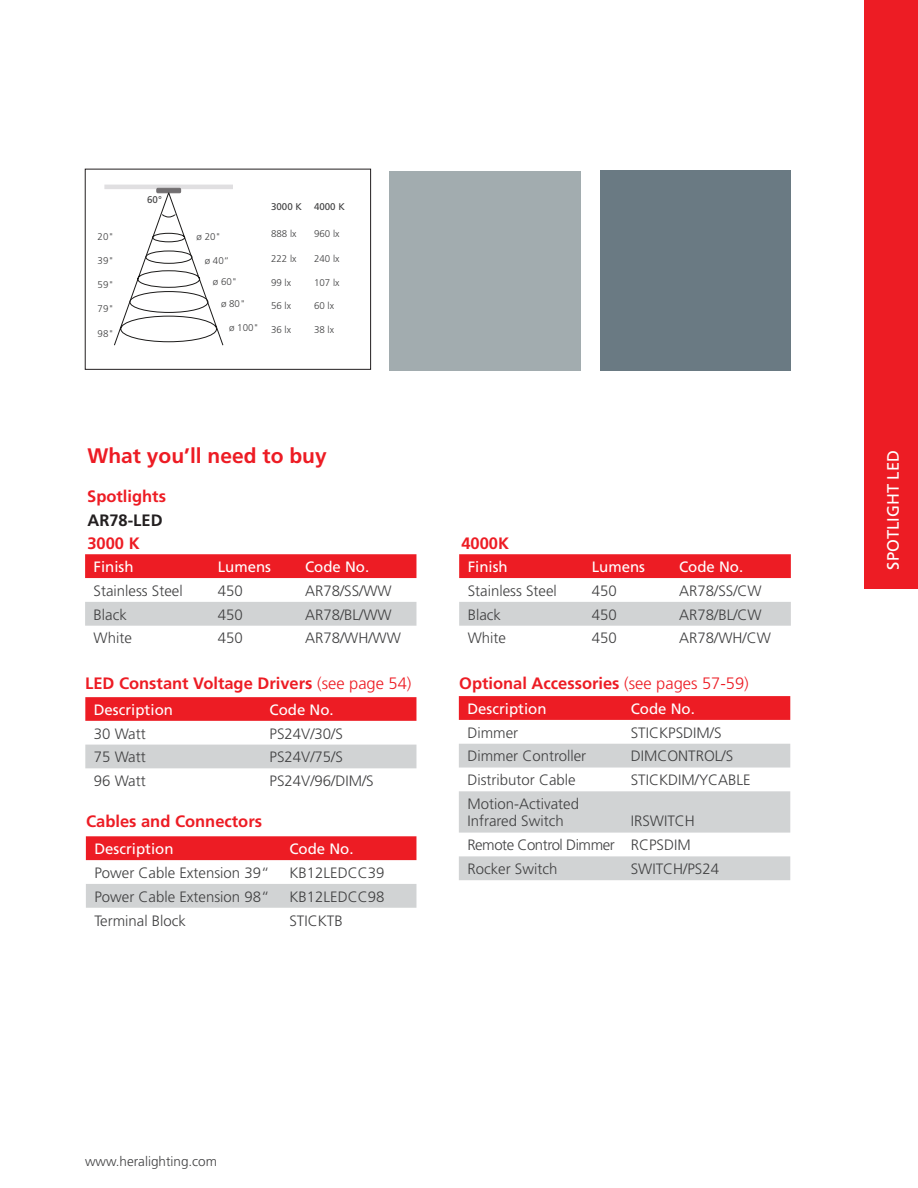
<style>
.page{position:relative;width:918px;height:1188px;background:#fff}
.page>*{position:absolute;margin:0;border:0;box-sizing:border-box;transform-origin:0 0}
.Überschrift{font:700 21px "Frutiger";color:#ed1c24}
.Überschrift2{font:700 16.5px "Frutiger";color:#ed1c24}
.Tabelle{font:700 16.5px "Frutiger";color:#ed1c24}
.t1{font:16.5px "Frutiger";color:#fff}
.Überschrift2-2{font:700 16.5px "Frutiger";color:#231f20}
.Tabelle-2{font:300 15px/16.5px "Frutiger";color:#414142}
.Text{font:300 15px "Frutiger";color:#414142}
.Tabelle-3{font:15px "Frutiger";color:#fff}
.Tabelle-4{font:300 15px "Frutiger";letter-spacing:-.03em;color:#414142}
.E-Mail{font:300 13.5px "Frutiger";color:#414142}
.subhead{font:300 9.75px "Frutiger";color:#414142}
.subhead-2{font:9.75px "Frutiger";color:#414142}
.s1{font-weight:300}
</style>
<div class="page">
<div style="left:85px;top:554px;width:331px;height:24px;background:#ed1c24"></div>
<div style="left:85px;top:602px;width:331px;height:24px;background:#d1d3d4"></div>
<svg style="left:459px;top:696px;width:331px;height:24px;background:#ed1d25"></svg>
<svg style="left:459px;top:744px;width:331px;height:136px;fill:#d1d3d4"></svg>
<div style="left:85px;top:169px;width:286px;height:201px;border:1px solid #231f20"></div>
<div style="left:86px;top:836px;width:330px;height:24px;background:#ed1c24"></div>
<div style="left:86px;top:884px;width:330px;height:24px;background:#d1d3d4"></div>
<div style="left:600px;top:171px;width:190px;height:200px;background:#6a7a83"></div>
<div style="left:459px;top:554px;width:332px;height:24px;background:#ed1c24"></div>
<div style="left:459px;top:602px;width:332px;height:24px;background:#d1d3d4"></div>
<svg style="left:85px;top:697px;width:331px;height:24px;background:#ed1f27"></svg>
<div style="left:85px;top:745px;width:331px;height:23px;background:#d1d3d4"></div>
<div style="left:390px;top:171px;width:191px;height:200px;background:#a2acaf"></div>
<div style="left:105px;top:185px;width:128px;height:4px;border:1px solid #e0dfe1"></div>
<div style="left:157px;top:188px;width:24px;height:5px;background:#726f71"></div>
<div style="left:157px;top:188px;width:24px;height:5px;border:1px solid #726f71"></div>
<svg style="left:114px;top:192px;width:109px;height:153px"></svg>
<div style="left:864px;top:0;width:54px;height:589px;background:#ed1c24"></div>
<p class="subhead" style="left:98px;top:231px;width:18px">20"</p>
<p class="subhead" style="left:98px;top:255px;width:18px">39"</p>
<p class="subhead" style="left:98px;top:279px;width:18px">59"</p>
<p class="subhead" style="left:98px;top:304px;width:18px">79"</p>
<p class="subhead" style="left:98px;top:328px;width:18px">98"</p>
<p class="subhead-2" style="left:147px;top:194px;width:16px">60°</p>
<p class="subhead" style="left:197px;top:231px;width:26px">ø 20"</p>
<p class="subhead" style="left:205px;top:255px;width:26px">ø 40“</p>
<p class="subhead" style="left:213px;top:276px;width:26px">ø 60"</p>
<p class="subhead" style="left:221px;top:298px;width:26px">ø 80"</p>
<p class="subhead" style="left:229px;top:322px;width:31px">ø 100"</p>
<p class="subhead-2" style="left:271px;top:200px;width:32px">3000 K</p>
<p class="subhead-2" style="left:314px;top:200px;width:32px">4000 K</p>
<p class="subhead" style="left:271px;top:229px;width:27px">888 lx</p>
<p class="subhead" style="left:271px;top:253px;width:27px">222 lx</p>
<p class="subhead" style="left:271px;top:277px;width:22px">99 lx</p>
<p class="subhead" style="left:271px;top:300px;width:22px">56 lx</p>
<p class="subhead" style="left:271px;top:324px;width:22px">36 lx</p>
<p class="subhead" style="left:314px;top:229px;width:27px">960 lx</p>
<p class="subhead" style="left:314px;top:253px;width:27px">240 lx</p>
<p class="subhead" style="left:314px;top:277px;width:27px">107 lx</p>
<p class="subhead" style="left:314px;top:300px;width:22px">60 lx</p>
<p class="subhead" style="left:314px;top:324px;width:22px">38 lx</p>
<p class="Überschrift" style="left:87px;top:444px;width:241px">What you’ll need to buy</p>
<p class="Überschrift2" style="left:87px;top:487px;width:80px">Spotlights</p>
<p class="Überschrift2-2" style="left:87px;top:511px;width:77px">AR78-LED</p>
<p class="Überschrift2" style="left:87px;top:534px;width:54px">3000 K</p>
<p class="Überschrift2" style="left:461px;top:534px;width:49px">4000K</p>
<p class="Tabelle-3" style="left:94px;top:558px;width:42px">Finish</p>
<p class="Tabelle-3" style="left:218px;top:558px;width:55px">Lumens</p>
<p class="Tabelle-3" style="left:305px;top:558px;width:66px">Code No.</p>
<p class="Text" style="left:94px;top:582px;width:91px">Stainless Steel</p>
<p class="Text" style="left:218px;top:582px;width:27px">450</p>
<p class="Text" style="left:305px;top:582px;width:88px">AR78/SS/WW</p>
<p class="Text" style="left:94px;top:606px;width:35px">Black</p>
<p class="Text" style="left:218px;top:606px;width:27px">450</p>
<p class="Text" style="left:305px;top:606px;width:88px">AR78/BL/WW</p>
<p class="Text" style="left:94px;top:630px;width:40px">White</p>
<p class="Text" style="left:218px;top:630px;width:27px">450</p>
<p class="Text" style="left:305px;top:630px;width:97px">AR78/WH/WW</p>
<p class="Überschrift2" style="left:85px;top:674px;width:328px">LED Constant Voltage Drivers <span class="s1">(see page 54)</span></p>
<p class="Tabelle-3" style="left:94px;top:701px;width:81px">Description</p>
<p class="Tabelle-3" style="left:270px;top:701px;width:66px">Code No.</p>
<p class="Tabelle-2" style="left:94px;top:725px;width:53px">30 Watt</p>
<p class="Tabelle-2" style="left:270px;top:725px;width:75px">PS24V/30/S</p>
<p class="Tabelle-2" style="left:94px;top:749px;width:53px">75 Watt</p>
<p class="Tabelle-2" style="left:270px;top:749px;width:75px">PS24V/75/S</p>
<p class="Tabelle-2" style="left:94px;top:773px;width:53px">96 Watt</p>
<p class="Tabelle-2" style="left:270px;top:773px;width:106px">PS24V/96/DIM/S</p>
<p class="Tabelle" style="left:86px;top:811px;width:178px">Cables and Connectors</p>
<p class="Tabelle-3" style="left:94px;top:840px;width:81px">Description</p>
<p class="Tabelle-3" style="left:289px;top:840px;width:66px">Code No.</p>
<p class="Tabelle-2" style="left:94px;top:864px;width:177px">Power Cable Extension 39“</p>
<p class="Tabelle-2" style="left:289px;top:864px;width:97px">KB12LEDCC39</p>
<p class="Tabelle-2" style="left:94px;top:888px;width:177px">Power Cable Extension 98“</p>
<p class="Tabelle-2" style="left:289px;top:888px;width:97px">KB12LEDCC98</p>
<p class="Tabelle-2" style="left:94px;top:912px;width:93px">Terminal Block</p>
<p class="Tabelle-2" style="left:289px;top:912px;width:55px">STICKTB</p>
<p class="Tabelle-3" style="left:468px;top:558px;width:42px">Finish</p>
<p class="Tabelle-3" style="left:592px;top:558px;width:55px">Lumens</p>
<p class="Tabelle-3" style="left:679px;top:558px;width:66px">Code No.</p>
<p class="Text" style="left:468px;top:582px;width:91px">Stainless Steel</p>
<p class="Text" style="left:592px;top:582px;width:27px">450</p>
<p class="Text" style="left:679px;top:582px;width:84px">AR78/SS/CW</p>
<p class="Text" style="left:468px;top:606px;width:35px">Black</p>
<p class="Text" style="left:592px;top:606px;width:27px">450</p>
<p class="Text" style="left:679px;top:606px;width:84px">AR78/BL/CW</p>
<p class="Text" style="left:468px;top:630px;width:40px">White</p>
<p class="Text" style="left:592px;top:630px;width:27px">450</p>
<p class="Text" style="left:679px;top:630px;width:93px">AR78/WH/CW</p>
<p class="Überschrift2" style="left:459px;top:674px;width:291px">Optional Accessories <span class="s1">(see pages 57-59)</span></p>
<p class="Tabelle-3" style="left:467px;top:700px;width:81px">Description</p>
<p class="Tabelle-3" style="left:631px;top:700px;width:66px">Code No.</p>
<p class="Tabelle-2" style="left:467px;top:724px;width:52px">Dimmer</p>
<p class="Tabelle-2" style="left:631px;top:724px;width:92px">STICKPSDIM/S</p>
<p class="Tabelle-2" style="left:467px;top:748px;width:120px">Dimmer Controller</p>
<p class="Tabelle-2" style="left:631px;top:748px;width:104px">DIMCONTROL/S</p>
<p class="Tabelle-2" style="left:467px;top:772px;width:110px">Distributor Cable</p>
<p class="Tabelle-2" style="left:631px;top:772px;width:122px">STICKDIM/YCABLE</p>
<p class="Tabelle-2" style="left:467px;top:796px;width:113px">Motion-Activated<br>Infrared Switch</p>
<p class="Tabelle-2" style="left:631px;top:812px;width:66px">IRSWITCH</p>
<p class="Tabelle-4" style="left:467px;top:837px;width:149px">Remote Control Dimmer</p>
<p class="Tabelle-2" style="left:631px;top:837px;width:62px">RCPSDIM</p>
<p class="Tabelle-2" style="left:467px;top:861px;width:91px">Rocker Switch</p>
<p class="Tabelle-2" style="left:631px;top:861px;width:90px">SWITCH/PS24</p>
<p class="E-Mail" style="left:85px;top:1154px;width:134px">www.heralighting.com</p>
<p class="t1" style="left:884px;top:570px;width:121px;rotate:-90deg">SPOTLIGHT LED</p>
</div>
